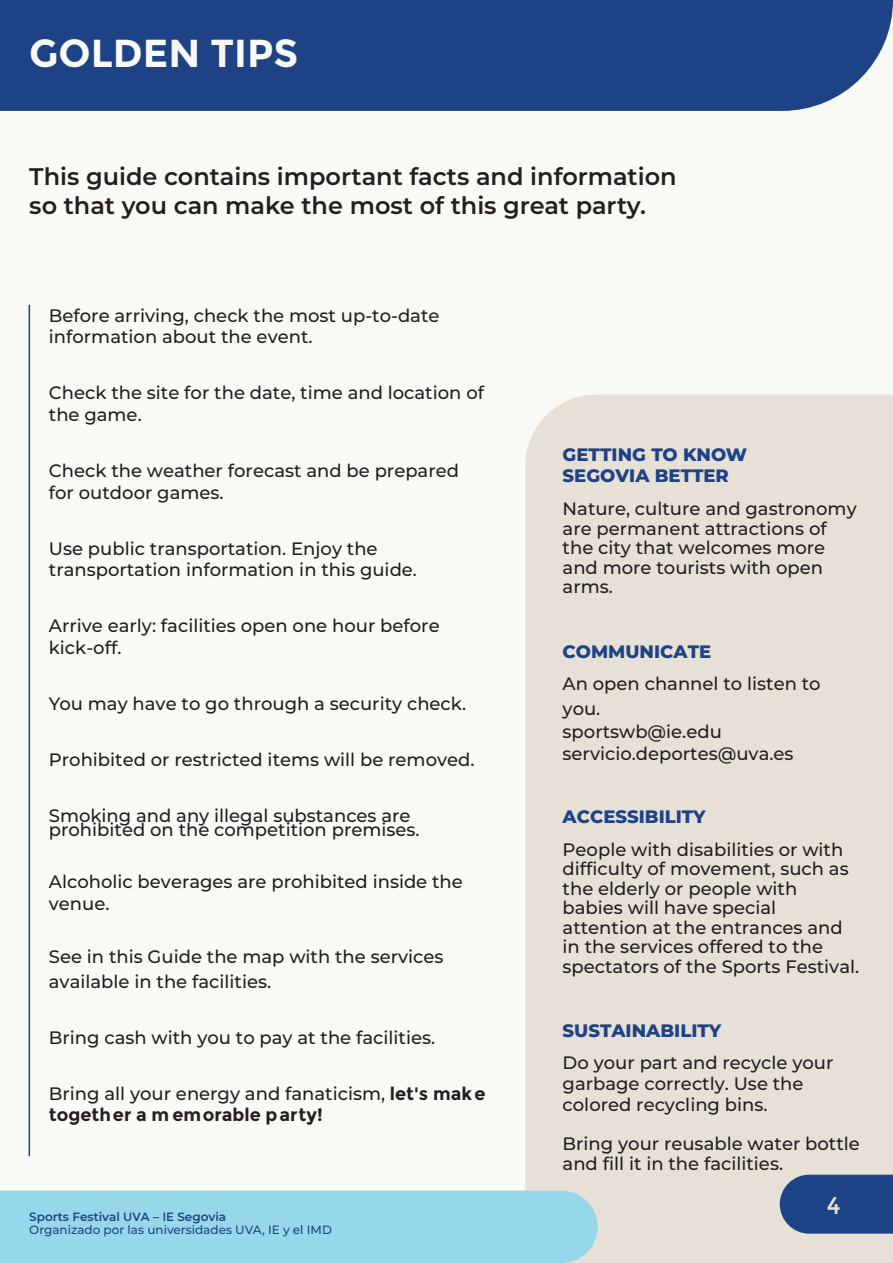
<style>
.page{position:relative;width:893px;height:1263px;background:#f9f9f5}
.page>*{position:absolute;margin:0;border:0;box-sizing:border-box;transform-origin:0 0}
.t1{font:700 39px "Montserrat";color:#f9f9f5}
.t2{font:600 24px/28.5px "Montserrat";color:#231f20}
.t3{font:24px "Montserrat";color:#e6e0d6}
.t4{font:500 18px/19.5px "Montserrat";color:#231f20}
.t5{font:700 18px/21.6px "Montserrat";color:#231f20}
.t6{font:800 18px/21.6px "Montserrat";color:#1e4286}
.t7{font:500 12px/12.5px "Montserrat";color:#1e4286}
.s1{font-weight:500}
.s2{font-weight:600}
.s3{font-weight:400}
</style>
<div class="page">
<div style="left:0;top:0;width:893px;height:111px;background:#1e4286"></div>
<div style="left:525px;top:394px;width:368px;height:869px;background:#e6e0d6"></div>
<svg style="left:780px;top:1175px;width:113px;height:59px;background:#294b8a"></svg>
<hr style="left:29px;top:305px;width:1px;height:851px;background:#1e4286">
<div style="left:0;top:1190px;width:598px;height:73px;background:#96d8e9"></div>
<h1 class="t1" style="left:29px;top:30px;width:271px">GOLDEN TIPS</h1>
<h2 class="t2" style="left:29px;top:161px;width:649px">This guide contains important facts and information so that you can make the most of this great party.</h2>
<p class="t4" style="left:49px;top:304px;width:392px;line-height:21.6px">Before arriving, check the most up-to-date information about the event.</p>
<p class="t4" style="left:49px;top:381px;width:437px;line-height:21.6px">Check the site for the date, time and location of the game.</p>
<p class="t4" style="left:49px;top:459px;width:412px;line-height:21.6px">Check the weather forecast and be prepared for outdoor games.</p>
<p class="t4" style="left:49px;top:537px;width:370px;line-height:21.6px">Use public transportation. Enjoy the transportation information in this guide.</p>
<p class="t4" style="left:49px;top:614px;width:392px;line-height:21.6px">Arrive early: facilities open one hour before kick-off.</p>
<p class="t4" style="left:49px;top:693px;width:419px">You may have to go through a security check.</p>
<p class="t4" style="left:49px;top:749px;width:427px">Prohibited or restricted items will be removed.</p>
<p class="t4" style="left:49px;top:808px;width:372px;line-height:13.6px">Smoking and any illegal substances are prohibited on the competition premises.</p>
<p class="t4" style="left:49px;top:870px;width:415px;line-height:21.6px">Alcoholic beverages are prohibited inside the venue.</p>
<p class="t4" style="left:49px;top:943px;width:396px;line-height:24.6px">See in this Guide the map with the services available in the facilities.</p>
<p class="t4" style="left:49px;top:1027px;width:388px">Bring cash with you to pay at the facilities.</p>
<p class="t5" style="left:49px;top:1083px;width:438px"><span class="s1">Bring all your energy and fanaticism,</span> let's make together a m emorable party!</p>
<p class="t7" style="left:29px;top:1210px;width:304px"><span class="s2">Sports Festival</span> <span class="s3">UVA</span> <span class="s2">–</span> <span class="s3">IE</span> <span class="s2">Segovia<br></span>Organizado por las universidades UVA, IE y el IMD</p>
<p class="t6" style="left:563px;top:442px;width:186px">GETTING TO KNOW<br>SEGOVIA BETTER</p>
<p class="t4" style="left:563px;top:498px;width:296px">Nature, culture and gastronomy are permanent attractions of the city that welcomes more and more tourists with open arms.</p>
<p class="t6" style="left:563px;top:640px;width:150px">COMMUNICATE</p>
<p class="t4" style="left:563px;top:671px;width:260px;line-height:24px">An open channel to listen to you.<br>sportswb@ie.edu</p>
<p class="t4" style="left:563px;top:743px;width:232px">servicio.deportes@uva.es</p>
<p class="t6" style="left:563px;top:805px;width:145px">ACCESSIBILITY</p>
<p class="t4" style="left:563px;top:839px;width:298px">People with disabilities or with difficulty of movement, such as the elderly or people with babies will have special attention at the entrances and in the services offered to the spectators of the Sports Festival.</p>
<p class="t6" style="left:563px;top:1019px;width:160px">SUSTAINABILITY</p>
<p class="t4" style="left:563px;top:1052px;width:272px;line-height:21px">Do your part and recycle your garbage correctly. Use the colored recycling bins.</p>
<p class="t4" style="left:563px;top:1133px;width:299px">Bring your reusable water bottle and fill it in the facilities.</p>
<h2 class="t3" style="left:827px;top:1191px;width:15px">4</h2>
</div>
